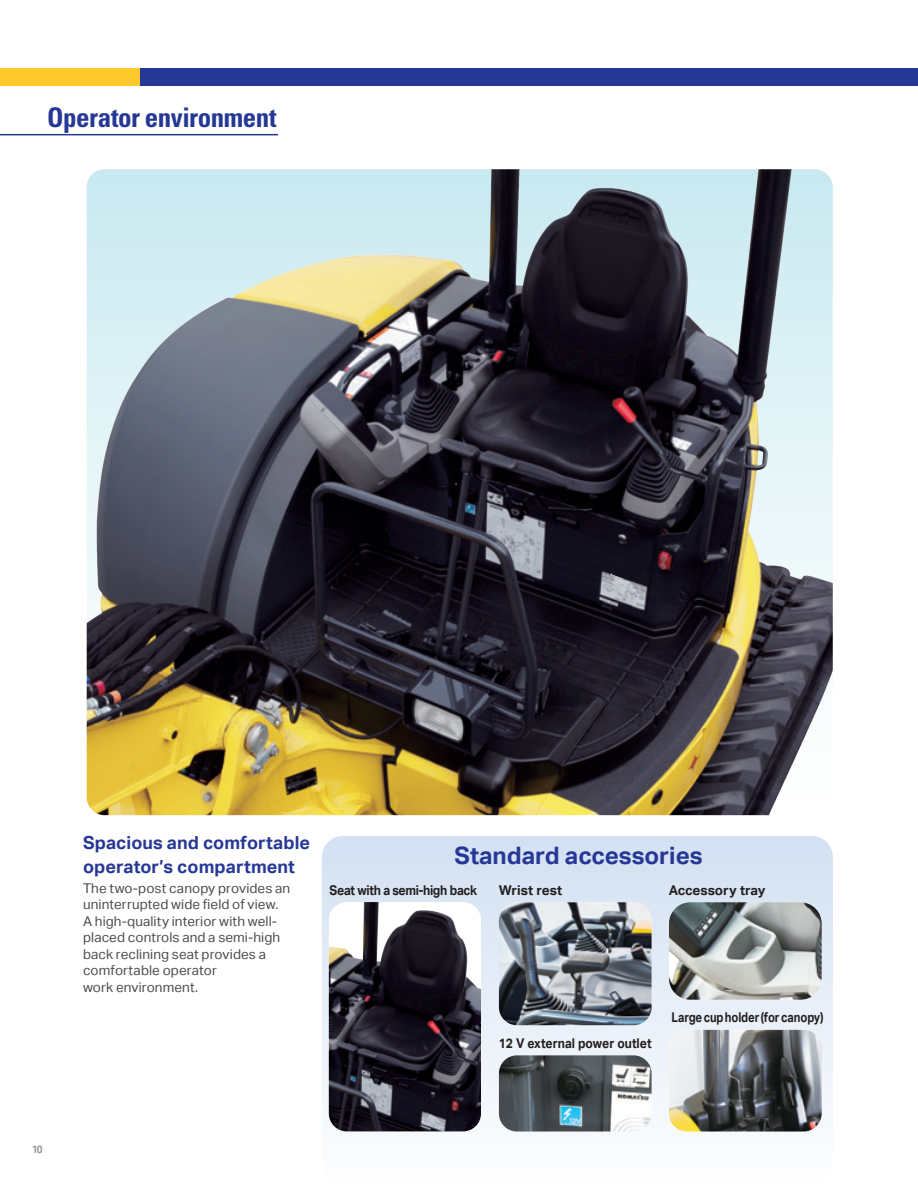
<style>
.page{position:relative;width:918px;height:1188px;background:#fff}
.page>*{position:absolute;margin:0;border:0;box-sizing:border-box;transform-origin:0 0}
.t1{font:700 condensed 27px "Univers LT Std";letter-spacing:-.02em;color:#263895}
.t2{font:700 24px "Aktiv Grotesk";color:#263895}
.t3{font:700 18px/24px "Aktiv Grotesk";letter-spacing:.005em;color:#263895}
.t4{font:13.5px/16.5px "Aktiv Grotesk";letter-spacing:.005em;color:#4b4c4d}
.t5{font:700 13.5px "Aktiv Grotesk";letter-spacing:-.01em;color:#231f20;scale:.9 1}
.t6{font:700 13.5px "Aktiv Grotesk";letter-spacing:-.01em;color:#231f20;scale:.84 1}
.t7{font:700 13.5px "Aktiv Grotesk";letter-spacing:-.01em;color:#231f20}
.t8{font:10.5px "Aktiv Grotesk Cd";color:#939598}
</style>
<div class="page">
<div style="left:0;top:68px;width:143px;height:17px;background:#fec92d"></div>
<div style="left:140px;top:68px;width:778px;height:17px;background:#263895"></div>
<hr style="left:0;top:134px;width:278px;height:1px;background:#263895">
<svg style="left:322px;top:836px;width:511px;height:296px;background:#dee8f4"></svg>
<img style="left:499px;top:902px;width:153px;height:123px">
<img style="left:499px;top:1055px;width:153px;height:77px">
<img style="left:669px;top:1030px;width:153px;height:102px">
<img style="left:669px;top:902px;width:153px;height:98px">
<img style="left:329px;top:902px;width:152px;height:229px">
<img style="left:87px;top:169px;width:746px;height:646px">
<h1 class="t1" style="left:47px;top:101px;width:231px">Operator environment</h1>
<h3 class="t3" style="left:83px;top:831px;width:229px">Spacious and comfortable operator’s compartment</h3>
<p class="t4" style="left:83px;top:880px;width:209px">The two-post canopy provides an uninterrupted wide field of view.<br>A high-quality interior with well&shy;placed controls and a semi-high back reclining seat provides a comfortable operator<br>work environment.</p>
<p class="t7" style="left:499px;top:882px;width:65px">Wrist rest</p>
<h2 class="t2" style="left:454px;top:842px;width:250px">Standard accessories</h2>
<p class="t5" style="left:329px;top:882px;width:166px">Seat with a semi-high back</p>
<p class="t7" style="left:669px;top:882px;width:98px">Accessory tray</p>
<p class="t8" style="left:32px;top:1143px;width:12px">10</p>
<p class="t5" style="left:499px;top:1035px;width:171px">12 V external power outlet</p>
<p class="t6" style="left:671px;top:1009px;width:183px">Large cup holder (for canopy)</p>
</div>
